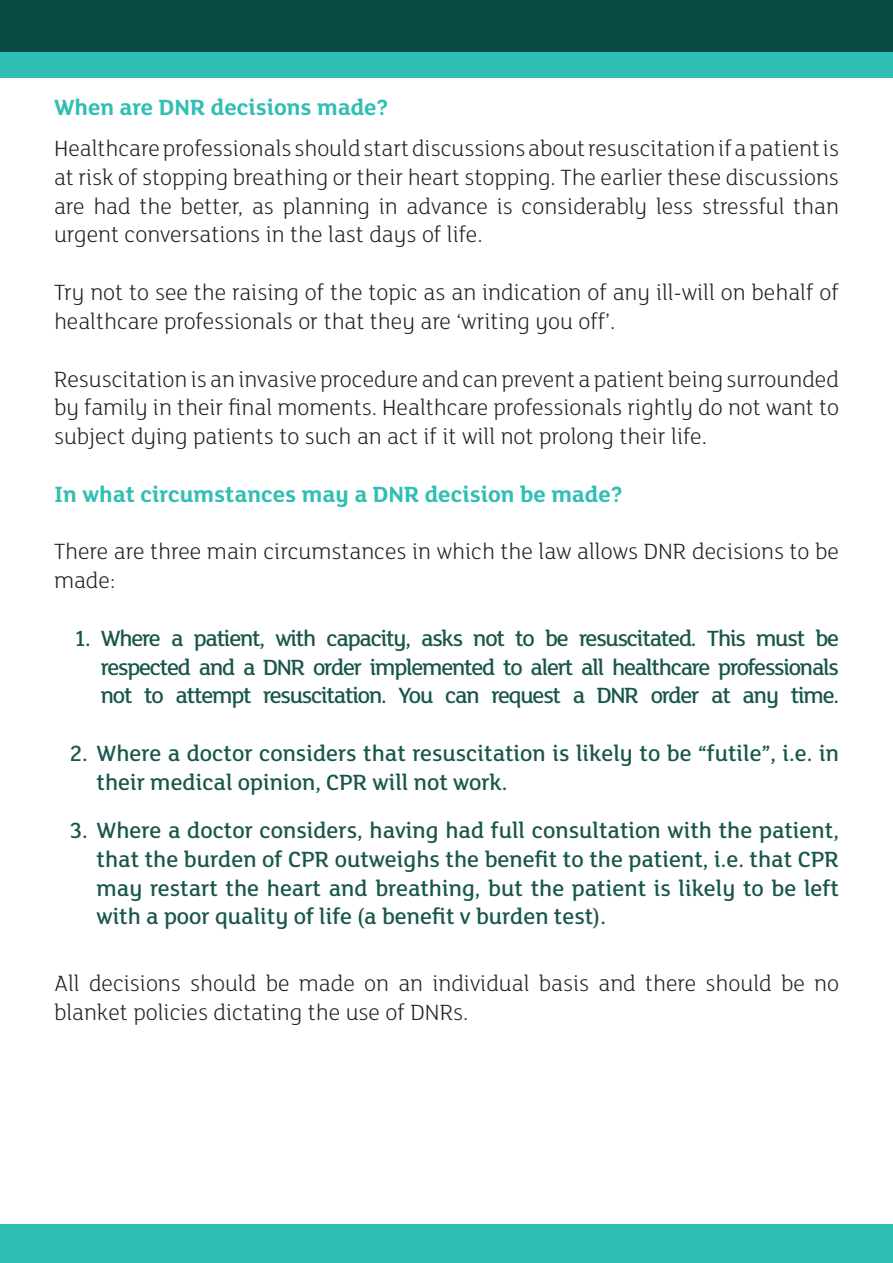
<style>
.page{position:relative;width:893px;height:1263px;background:#fff}
.page>*{position:absolute;margin:0;border:0;box-sizing:border-box;transform-origin:0 0}
.t1{font:300 24px/28.8px "FS Lola";color:#231f20}
.t2{font:500 24px/28.8px "FS Lola";color:#18564c;text-align:justify}
.t3{font:700 24px "FS Lola";color:#31beb3}
</style>
<div class="page">
<div style="left:0;top:0;width:893px;height:53px;background:#0a4a44"></div>
<div style="left:0;top:52px;width:893px;height:25px;background:#31beb3"></div>
<div style="left:0;top:1225px;width:893px;height:38px;background:#31beb3"></div>
<p class="t3" style="left:54px;top:90px;width:336px">When are DNR decisions made?</p>
<p class="t1" style="left:54px;top:133px;width:786px;text-align:justify">Healthcare professionals should start discussions about resuscitation if a patient is at risk of stopping breathing or their heart stopping. The earlier these discussions are had the better, as planning in advance is considerably less stressful than urgent conversations in the last days of life.</p>
<p class="t1" style="left:54px;top:277px;width:786px">Try not to see the raising of the topic as an indication of any ill-will on behalf of healthcare professionals or that they are ‘writing you off’.</p>
<p class="t1" style="left:54px;top:363px;width:786px;text-align:justify">Resuscitation is an invasive procedure and can prevent a patient being surrounded by family in their final moments. Healthcare professionals rightly do not want to subject dying patients to such an act if it will not prolong their life.</p>
<p class="t3" style="left:54px;top:477px;width:570px">In what circumstances may a DNR decision be made?</p>
<p class="t1" style="left:54px;top:536px;width:786px">There are three main circumstances in which the law allows DNR decisions to be made:</p>
<p class="t2" style="left:101px;top:623px;width:740px;text-indent:-27px">1. Where a patient, with capacity, asks not to be resuscitated. This must be respected and a DNR order implemented to alert all healthcare professionals not to attempt resuscitation. You can request a DNR order at any time.</p>
<p class="t2" style="left:97px;top:738px;width:744px;text-indent:-27px">2. Where a doctor considers that resuscitation is likely to be “futile”, i.e. in their medical opinion, CPR will not work.</p>
<p class="t2" style="left:97px;top:815px;width:744px;text-indent:-27px">3. Where a doctor considers, having had full consultation with the patient, that the burden of CPR outweighs the benefit to the patient, i.e. that CPR may restart the heart and breathing, but the patient is likely to be left with a poor quality of life (a benefit v burden test).</p>
<p class="t1" style="left:54px;top:968px;width:787px">All decisions should be made on an individual basis and there should be no blanket policies dictating the use of DNRs.</p>
</div>
